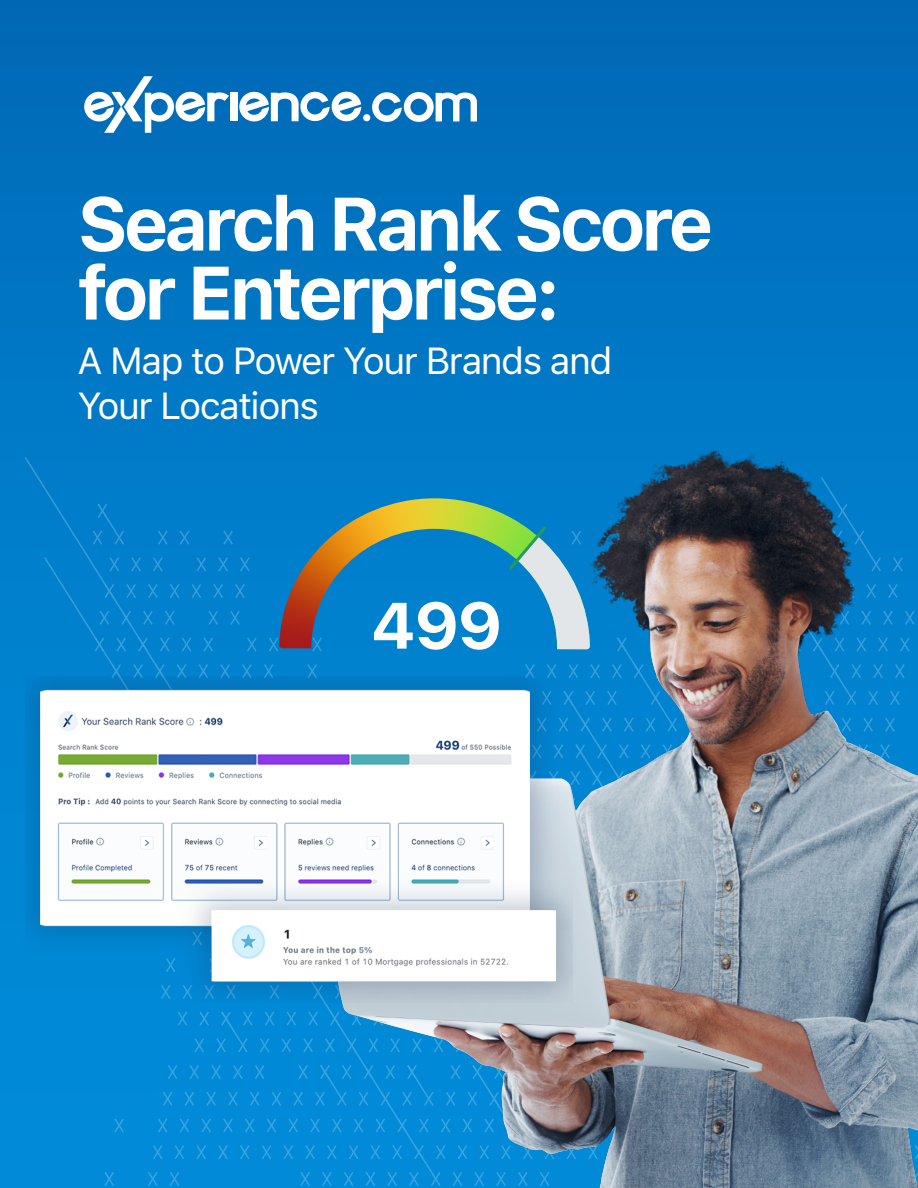
<style>
.page{position:relative;width:918px;height:1188px;background:#0073c0}
.page>*{position:absolute;margin:0;border:0;box-sizing:border-box;transform-origin:0 0}
.t1{font:700 75px/69px "SF Pro Text";letter-spacing:-.06em;color:#fff}
.t2{font:700 64.95px "SF Pro Text";color:#fff}
.t3{font:37.5px/45px "SF Pro Text";letter-spacing:-.04em;color:#fff}
</style>
<div class="page">
<div style="left:43px;top:1027px;width:40px;height:159px;background:#008ad7"></div>
<svg style="left:25px;top:457px;width:58px;height:570px"></svg>
<svg style="left:84px;top:76px;width:145px;height:57px"></svg>
<div style="left:230px;top:93px;width:8px;height:28px;background:#fff"></div>
<svg style="left:239px;top:91px;width:238px;height:31px"></svg>
<img style="left:125px;top:450px;width:793px;height:738px">
<img style="left:83px;top:475px;width:835px;height:711px">
<img style="left:25px;top:677px;width:548px;height:325px">
<h1 class="t1" style="left:77px;top:190px;width:638px">Search Rank Score for Enterprise:</h1>
<p class="t3" style="left:77px;top:338px;width:537px">A Map to Power Your Brands and<br>Your Locations</p>
<h2 class="t2" style="left:370px;top:588px;width:134px">499</h2>
</div>
